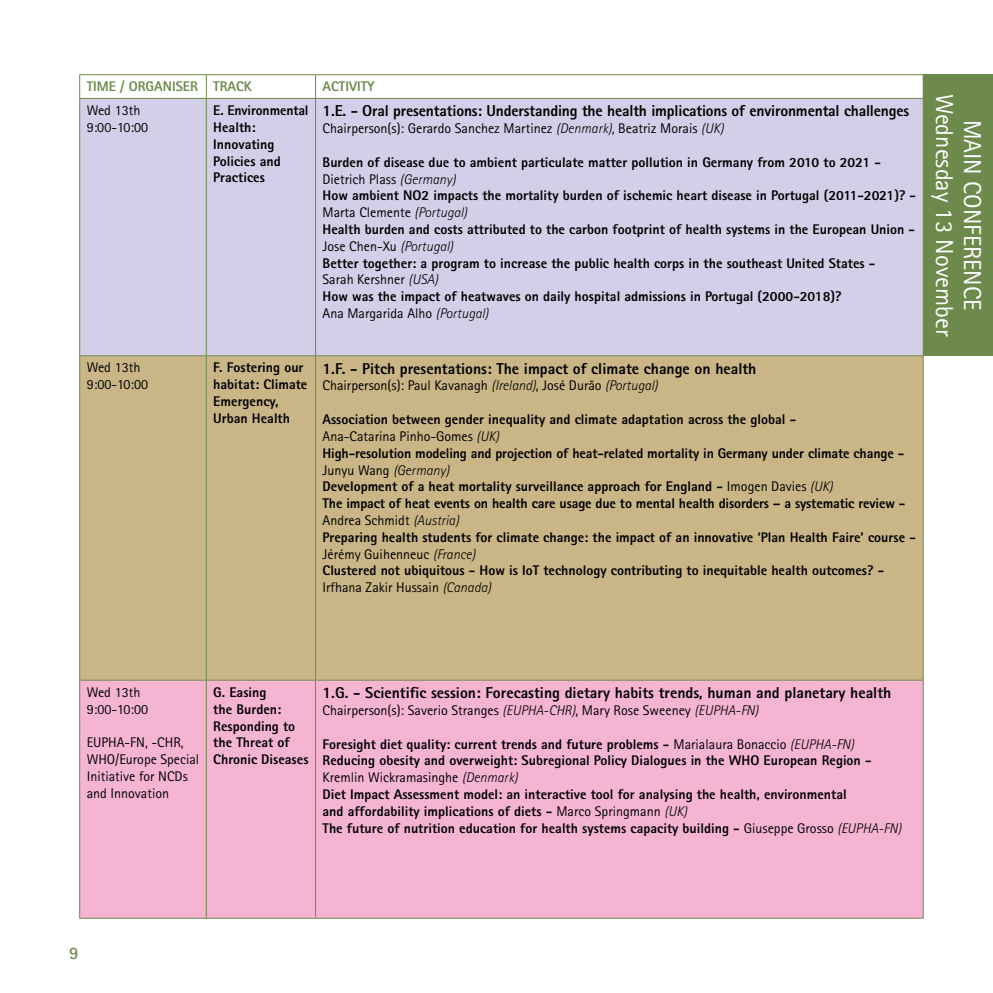
<style>
.page{position:relative;width:993px;height:993px;background:#fff}
.page>*{position:absolute;margin:0;border:0;box-sizing:border-box;transform-origin:0 0}
.t1{font:24.5px "Rotis Sans Serif Std";color:#fff}
.t2{font:700 17.5px "Rotis Sans Serif Std";color:#6d8a4c}
.t3{font:800 15.75px "Rotis Sans Serif Std";color:#000}
.t4{font:800 14px/16.8px "Rotis Sans Serif Std";color:#000}
.t5{font:14px/16.8px "Rotis Sans Serif Std";color:#000}
.t6{font:800 14px "Rotis Sans Serif Std";color:#6d8a4c}
.s1{font-weight:300;font-style:italic}
.s2{font-weight:400}
</style>
<div class="page">
<div style="left:923px;top:74px;width:69px;height:281px;background:#6d8a4c"></div>
<div style="left:80px;top:99px;width:842px;height:256px;background:#d4cee8"></div>
<div style="left:80px;top:356px;width:842px;height:323px;background:#c9b586"></div>
<div style="left:80px;top:680px;width:842px;height:237px;background:#f5b5d2"></div>
<hr style="left:79px;top:74px;width:127px;height:1px;background:#6d8a4c">
<svg style="left:79px;top:75px;width:1px;height:23px"></svg>
<hr style="left:206px;top:74px;width:109px;height:1px;background:#6d8a4c">
<svg style="left:206px;top:75px;width:1px;height:23px"></svg>
<hr style="left:315px;top:74px;width:608px;height:1px;background:#6d8a4c">
<svg style="left:315px;top:75px;width:1px;height:23px"></svg>
<svg style="left:922px;top:75px;width:1px;height:23px"></svg>
<hr style="left:79px;top:98px;width:127px;height:1px;background:#6d8a4c">
<hr style="left:206px;top:98px;width:109px;height:1px;background:#6d8a4c">
<hr style="left:315px;top:98px;width:608px;height:1px;background:#6d8a4c">
<hr style="left:79px;top:99px;width:1px;height:256px;background:#6d8a4c">
<hr style="left:206px;top:99px;width:1px;height:256px;background:#6d8a4c">
<hr style="left:315px;top:99px;width:1px;height:256px;background:#6d8a4c">
<hr style="left:922px;top:99px;width:1px;height:256px;background:#6d8a4c">
<hr style="left:79px;top:355px;width:127px;height:1px;background:#6d8a4c">
<hr style="left:79px;top:356px;width:1px;height:323px;background:#6d8a4c">
<hr style="left:206px;top:355px;width:109px;height:1px;background:#6d8a4c">
<hr style="left:206px;top:356px;width:1px;height:323px;background:#6d8a4c">
<hr style="left:315px;top:355px;width:608px;height:1px;background:#6d8a4c">
<hr style="left:315px;top:356px;width:1px;height:323px;background:#6d8a4c">
<hr style="left:922px;top:356px;width:1px;height:323px;background:#6d8a4c">
<hr style="left:79px;top:679px;width:127px;height:1px;background:#6d8a4c">
<hr style="left:79px;top:680px;width:1px;height:237px;background:#6d8a4c">
<hr style="left:206px;top:679px;width:109px;height:1px;background:#6d8a4c">
<hr style="left:206px;top:680px;width:1px;height:237px;background:#6d8a4c">
<hr style="left:315px;top:679px;width:608px;height:1px;background:#6d8a4c">
<hr style="left:315px;top:680px;width:1px;height:237px;background:#6d8a4c">
<hr style="left:922px;top:680px;width:1px;height:237px;background:#6d8a4c">
<hr style="left:79px;top:917px;width:127px;height:1px;background:#6d8a4c">
<hr style="left:206px;top:917px;width:109px;height:1px;background:#6d8a4c">
<hr style="left:315px;top:917px;width:608px;height:1px;background:#6d8a4c">
<p class="t6" style="left:87px;top:78px;width:167px">TIME / ORGANISER TRACK</p>
<p class="t6" style="left:322px;top:78px;width:54px">ACTIVITY</p>
<p class="t5" style="left:87px;top:102px;width:63px">Wed 13th<br>9:00-10:00</p>
<p class="t4" style="left:213px;top:102px;width:97px">E. Environmental<br>Health:<br>Innovating<br>Policies and<br>Practices</p>
<p class="t3" style="left:322px;top:101px;width:588px">1.E. - Oral presentations: Understanding the health implications of environmental challenges</p>
<p class="t5" style="left:322px;top:120px;width:402px">Chairperson(s): Gerardo Sanchez Martinez <span class="s1">(Denmark)</span>, Beatriz Morais <span class="s1">(UK)</span></p>
<p class="t4" style="left:322px;top:153px;width:595px">Burden of disease due to ambient particulate matter pollution in Germany from 2010 to 2021 - <span class="s2">Dietrich Plass</span> <span class="s1">(Germany)<br></span>How ambient NO2 impacts the mortality burden of ischemic heart disease in Portugal (2011-2021)? - <span class="s2">Marta Clemente</span> <span class="s1">(Portugal)<br></span>Health burden and costs attributed to the carbon footprint of health systems in the European Union - <span class="s2">Jose Chen-Xu</span> <span class="s1">(Portugal)<br></span>Better together: a program to increase the public health corps in the southeast United States -<br><span class="s2">Sarah Kershner</span> <span class="s1">(USA)<br></span>How was the impact of heatwaves on daily hospital admissions in Portugal (2000-2018)?<br><span class="s2">Ana Margarida Alho</span> <span class="s1">(Portugal)</span></p>
<p class="t5" style="left:87px;top:359px;width:63px">Wed 13th<br>9:00-10:00</p>
<p class="t4" style="left:213px;top:359px;width:96px">F. Fostering our habitat: Climate<br>Emergency,<br>Urban Health</p>
<p class="t3" style="left:322px;top:358px;width:435px">1.F. - Pitch presentations: The impact of climate change on health</p>
<p class="t5" style="left:322px;top:377px;width:337px">Chairperson(s): Paul Kavanagh <span class="s1">(Ireland)</span>, José Durão <span class="s1">(Portugal)</span></p>
<p class="t4" style="left:322px;top:410px;width:594px">Association between gender inequality and climate adaptation across the global -<br><span class="s2">Ana-Catarina Pinho-Gomes</span> <span class="s1">(UK)<br></span>High-resolution modeling and projection of heat-related mortality in Germany under climate change - <span class="s2">Junyu Wang</span> <span class="s1">(Germany)<br></span>Development of a heat mortality surveillance approach for England - <span class="s2">Imogen Davies</span> <span class="s1">(UK)<br></span>The impact of heat events on health care usage due to mental health disorders – a systematic review - <span class="s2">Andrea Schmidt</span> <span class="s1">(Austria)<br></span>Preparing health students for climate change: the impact of an innovative ‘Plan Health Faire’ course - <span class="s2">Jérémy Guihenneuc</span> <span class="s1">(France)<br></span>Clustered not ubiquitous - How is IoT technology contributing to inequitable health outcomes? - <span class="s2">Irfhana Zakir Hussain</span> <span class="s1">(Canada)</span></p>
<h1 class="t1" style="left:958px;top:94px;width:244px;rotate:90deg">Wednesday 13 November</h1>
<h1 class="t1" style="left:986px;top:120px;width:192px;rotate:90deg">MAIN CONFERENCE</h1>
<p class="t5" style="left:87px;top:683px;width:63px">Wed 13th<br>9:00-10:00</p>
<p class="t5" style="left:87px;top:733px;width:114px">EUPHA-FN, -CHR,<br>WHO/Europe Special<br>Initiative for NCDs and Innovation</p>
<p class="t4" style="left:213px;top:683px;width:97px">G. Easing<br>the Burden:<br>Responding to the Threat of<br>Chronic Diseases</p>
<p class="t3" style="left:322px;top:682px;width:570px">1.G. - Scientific session: Forecasting dietary habits trends, human and planetary health</p>
<p class="t5" style="left:322px;top:701px;width:437px">Chairperson(s): Saverio Stranges <span class="s1">(EUPHA-CHR)</span>, Mary Rose Sweeney <span class="s1">(EUPHA-FN)</span></p>
<p class="t4" style="left:322px;top:735px;width:580px">Foresight diet quality: current trends and future problems - <span class="s2">Marialaura Bonaccio</span> <span class="s1">(EUPHA-FN)<br></span>Reducing obesity and overweight: Subregional Policy Dialogues in the WHO European Region - <span class="s2">Kremlin Wickramasinghe</span> <span class="s1">(Denmark)<br></span>Diet Impact Assessment model: an interactive tool for analysing the health, environmental<br>and affordability implications of diets - <span class="s2">Marco Springmann</span> <span class="s1">(UK)<br></span>The future of nutrition education for health systems capacity building - <span class="s2">Giuseppe Grosso</span> <span class="s1">(EUPHA-FN)</span></p>
<p class="t2" style="left:69px;top:941px;width:11px">9</p>
</div>
